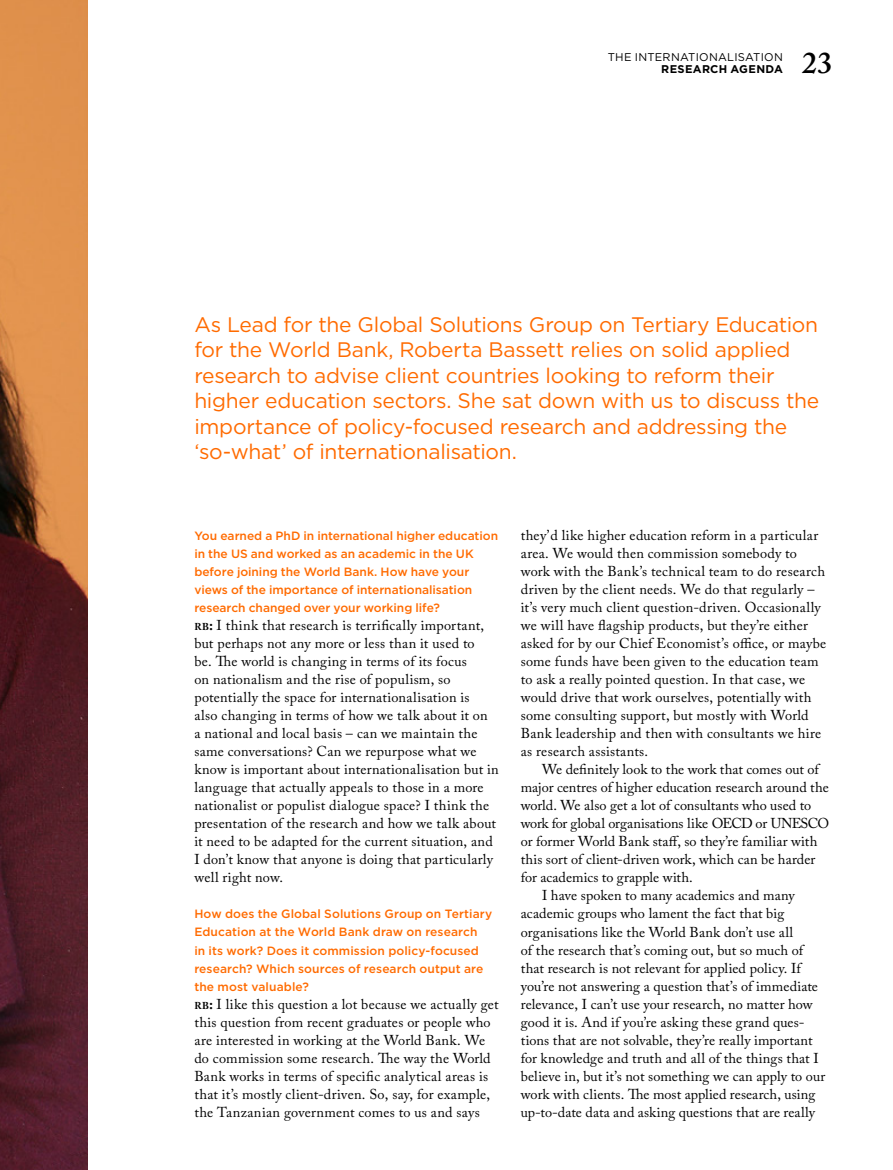
<style>
.page{position:relative;width:893px;height:1170px;background:#fff}
.page>*{position:absolute;margin:0;border:0;box-sizing:border-box;transform-origin:0 0}
.t1{font:600 30px "Adobe Caslon Pro";color:#000}
.t2{font:21px/25.5px "Gotham";letter-spacing:-.015em;color:#ff6b00}
.t3{font:14.25px/18px "Adobe Caslon Pro";letter-spacing:.015em;color:#000}
.t4{font:14.25px "Adobe Caslon Pro";letter-spacing:-.01em;color:#000}
.t5{font:14.25px "Adobe Caslon Pro";letter-spacing:-.005em;color:#000}
.t6{font:500 12px/18px "Gotham";color:#ff6b00}
.t7{font:11.25px "Gotham";letter-spacing:.02em;color:#000}
.t8{font:700 11.25px "Gotham";letter-spacing:.03em;color:#000}
.s1{font-weight:700;font-size:10.05px}
.s2{font-weight:700}
</style>
<div class="page">
<img style="left:0;top:0;width:87px;height:1169px">
<p class="t7" style="left:608px;top:49px;width:177px">THE INTERNATIONALISATION</p>
<p class="t8" style="left:661px;top:62px;width:123px">RESEARCH AGENDA</p>
<h1 class="t1" style="left:802px;top:45px;width:32px">23</h1>
<p class="t2" style="left:194px;top:311px;width:626px">As Lead for the Global Solutions Group on Tertiary Education for the World Bank, Roberta Bassett relies on solid applied research to advise client countries looking to reform their higher education sectors. She sat down with us to discuss the importance of policy-focused research and addressing the ‘so-what’ of internationalisation.</p>
<p class="t6" style="left:194px;top:527px;width:305px">You earned a PhD in international higher education in the US and worked as an academic in the UK before joining the World Bank. How have your views of the importance of internationalisation research changed over your working life?</p>
<p class="t3" style="left:194px;top:616px;width:306px"><span class="s1">rb</span><span class="s2">:</span> I think that research is terrifically important, but perhaps not any more or less than it used to<br>be. The world is changing in terms of its focus<br>on nationalism and the rise of populism, so potentially the space for internationalisation is<br>also changing in terms of how we talk about it on<br>a national and local basis – can we maintain the same conversations? Can we repurpose what we know is important about internationalisation but in language that actually appeals to those in a more nationalist or populist dialogue space? I think the presentation of the research and how we talk about it need to be adapted for the current situation, and I don’t know that anyone is doing that particularly well right now.</p>
<p class="t6" style="left:194px;top:905px;width:299px">How does the Global Solutions Group on Tertiary Education at the World Bank draw on research<br>in its work? Does it commission policy-focused research? Which sources of research output are the most valuable?</p>
<p class="t3" style="left:194px;top:994px;width:306px"><span class="s1">rb</span><span class="s2">:</span> I like this question a lot because we actually get this question from recent graduates or people who are interested in working at the World Bank. We do commission some research. The way the World Bank works in terms of specific analytical areas is that it’s mostly client-driven. So, say, for example, the Tanzanian government comes to us and says</p>
<p class="t3" style="left:521px;top:526px;width:307px">they’d like higher education reform in a particular area. We would then commission somebody to work with the Bank’s technical team to do research driven by the client needs. We do that regularly – it’s very much client question-driven. Occasionally we will have flagship products, but they’re either asked for by our Chief Economist’s office, or maybe some funds have been given to the education team to ask a really pointed question. In that case, we would drive that work ourselves, potentially with some consulting support, but mostly with World Bank leadership and then with consultants we hire as research assistants.</p>
<p class="t5" style="left:542px;top:761px;width:278px">We definitely look to the work that comes out of</p>
<p class="t3" style="left:521px;top:778px;width:309px">major centres of higher education research around the</p>
<p class="t3" style="left:521px;top:796px;width:292px">world. We also get a lot of consultants who used to</p>
<p class="t4" style="left:521px;top:815px;width:310px">work for global organisations like OECD or UNESCO</p>
<p class="t3" style="left:521px;top:832px;width:298px">or former World Bank staff, so they’re familiar with</p>
<p class="t3" style="left:521px;top:850px;width:296px">this sort of client-driven work, which can be harder</p>
<p class="t3" style="left:521px;top:868px;width:173px">for academics to grapple with.</p>
<p class="t3" style="left:542px;top:886px;width:254px">I have spoken to many academics and many</p>
<p class="t3" style="left:521px;top:904px;width:265px">academic groups who lament the fact that big</p>
<p class="t3" style="left:521px;top:922px;width:274px">organisations like the World Bank don’t use all</p>
<p class="t3" style="left:521px;top:940px;width:284px">of the research that’s coming out, but so much of</p>
<p class="t3" style="left:521px;top:958px;width:282px">that research is not relevant for applied policy. If</p>
<p class="t3" style="left:521px;top:976px;width:299px">you’re not answering a question that’s of immediate</p>
<p class="t3" style="left:521px;top:994px;width:293px">relevance, I can’t use your research, no matter how</p>
<p class="t3" style="left:521px;top:1012px;width:285px">good it is. And if you’re asking these grand ques-</p>
<p class="t3" style="left:521px;top:1030px;width:293px">tions that are not solvable, they’re really important</p>
<p class="t3" style="left:521px;top:1048px;width:299px">for knowledge and truth and all of the things that I</p>
<p class="t3" style="left:521px;top:1066px;width:306px">believe in, but it’s not something we can apply to our</p>
<p class="t3" style="left:521px;top:1084px;width:296px">work with clients. The most applied research, using</p>
<p class="t3" style="left:521px;top:1102px;width:296px">up-to-date data and asking questions that are really</p>
</div>
